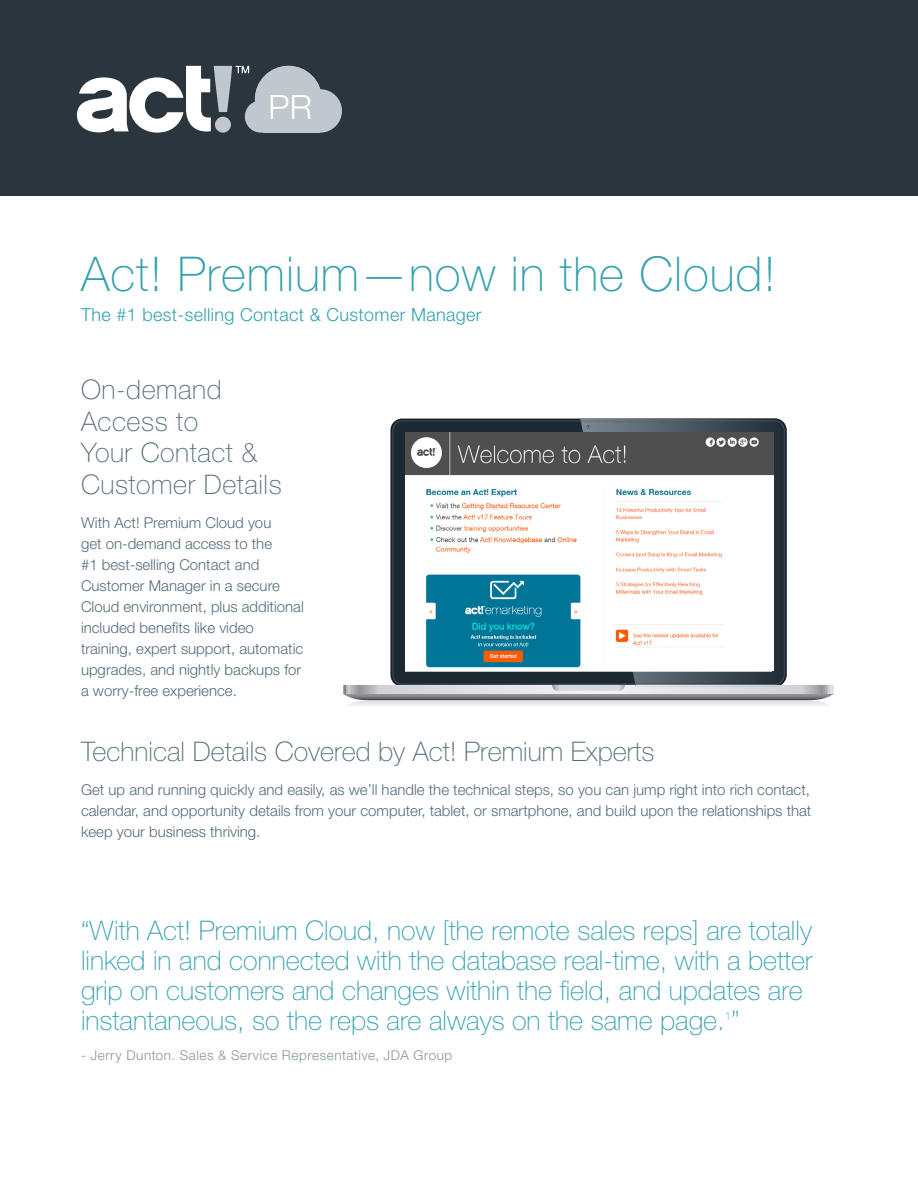
<style>
.page{position:relative;width:918px;height:1188px;background:#fff}
.page>*{position:absolute;margin:0;border:0;box-sizing:border-box;transform-origin:0 0}
.t1{font:100 48px "Helvetica Neue LT Std";letter-spacing:.02em;color:#33a1af}
.t2{font:300 33.45px "Helvetica Neue LT Std";color:#fff}
.t3{font:100 27px/30px "Helvetica Neue LT Std";color:#33a1af}
.t4{font:100 27px/31.5px "Helvetica Neue LT Std";letter-spacing:.02em;color:#546c7a}
.t5{font:100 27px "Helvetica Neue LT Std";color:#546c7a}
.t6{font:300 18px "Helvetica Neue LT Std";letter-spacing:.02em;color:#33a1af}
.t7{font:300 15px/21px "Helvetica Neue LT Std";color:#546c7a}
.t8{font:300 13.5px "Helvetica Neue LT Std";letter-spacing:.04em;color:#8495a0}
.t9{font:100 11.4px "Helvetica Neue LT Std";color:#33a1af}
</style>
<div class="page">
<div style="left:0;top:0;width:918px;height:196px;background:#2a353d"></div>
<svg style="left:77px;top:66px;width:172px;height:67px"></svg>
<div style="left:255px;top:66px;width:67px;height:67px;background:#c0c8ce;border-radius:50%"></div>
<div style="left:298px;top:89px;width:44px;height:44px;background:#c0c8ce;border-radius:50%"></div>
<div style="left:245px;top:100px;width:32px;height:33px;background:#c0c8ce;border-radius:50%"></div>
<div style="left:263px;top:116px;width:57px;height:17px;background:#c0c8ce"></div>
<div style="left:393px;top:421px;width:391px;height:263px;background:#1c2933;border-radius:9px"></div>
<svg style="left:343px;top:685px;width:491px;height:21px;background:#c0c0c3"></svg>
<img style="left:371px;top:700px;width:435px;height:1px">
<svg style="left:581px;top:421px;width:203px;height:263px"></svg>
<img style="left:635px;top:685px;width:146px;height:2px">
<svg style="left:587px;top:425px;width:3px;height:4px"></svg>
<img style="left:405px;top:432px;width:369px;height:239px">
<h2 class="t2" style="left:269px;top:87px;width:45px">PR</h2>
<h1 class="t1" style="left:81px;top:246px;width:696px">Act! Premium—now in the Cloud!</h1>
<p class="t6" style="left:81px;top:303px;width:402px">The #1 best-selling Contact &amp; Customer Manager</p>
<h3 class="t4" style="left:81px;top:374px;width:202px">On-demand<br>Access to<br>Your Contact &amp;<br>Customer Details</h3>
<p class="t7" style="left:81px;top:512px;width:224px">With Act! Premium Cloud you<br>get on-demand access to the<br>#1 best-selling Contact and<br>Customer Manager in a secure<br>Cloud environment, plus additional included benefits like video training, expert support, automatic upgrades, and nightly backups for a worry-free experience.</p>
<h3 class="t5" style="left:81px;top:736px;width:575px">Technical Details Covered by Act! Premium Experts</h3>
<p class="t7" style="left:81px;top:779px;width:732px;text-align:justify">Get up and running quickly and easily, as we’ll handle the technical steps, so you can jump right into rich contact, calendar, and opportunity details from your computer, tablet, or smartphone, and build upon the relationships that keep your business thriving.</p>
<p class="t3" style="left:81px;top:915px;width:733px">“With Act! Premium Cloud, now [the remote sales reps] are totally linked in and connected with the database real-time, with a better grip on customers and changes within the field, and updates are instantaneous, so the reps are always on the same page. ”</p>
<p class="t9" style="left:725px;top:1010px;width:8px">1</p>
<p class="t8" style="left:81px;top:1047px;width:373px">- Jerry Dunton. Sales &amp; Service Representative, JDA Group</p>
</div>
